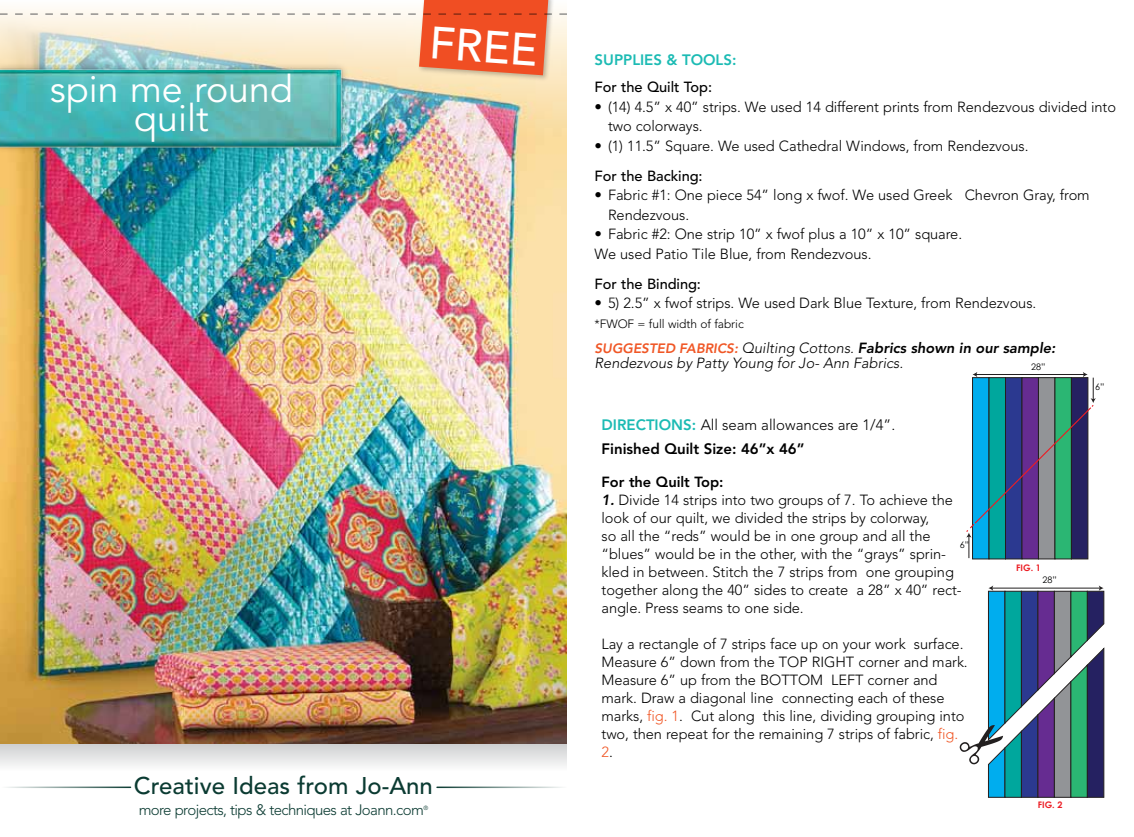
<style>
.page{position:relative;width:1134px;height:837px;background:#fff}
.page>*{position:absolute;margin:0;border:0;box-sizing:border-box;transform-origin:0 0}
.Project_Name{font:500 45px "Avenir";color:#fff}
.Project_Name-2{font:37.5px "Avenir";color:#fff}
.Project_Name-3{font:500 24px "Avenir";color:#0b3b32}
.Joann_com_info{font:300 15px "Avenir";letter-spacing:-.04em;color:#0b3b32}
.t1{font:300 15px "Avenir";color:#000}
.Paragraph_Style3{font:800 15px "Avenir";color:#000}
.t2{font:800 15px "Avenir";color:#1cbbb4}
.Directions{font:300 14.7px/18px "Avenir";letter-spacing:-.005em;color:#000}
.Paragraph_Style1{font:italic 300 14.7px/14.7px "Avenir";color:#000}
.Supplies_list{font:500 14.7px "Avenir";letter-spacing:-.005em;color:#000}
.Supplies_list-2{font:300 14.7px "Avenir";letter-spacing:-.005em;color:#000}
.Directions-2{font:800 14.7px "Avenir";letter-spacing:-.005em;color:#000}
.Supplies_list-3{font:300 12px "Avenir";letter-spacing:-.005em;color:#000}
.Paragraph_Style3-2{font:9px "Century Gothic";color:#000}
.Paragraph_Style3-3{font:700 9px "Century Gothic";color:#ec1c23}
.Joann_com_info-2{font:300 6px "Avenir";color:#0b3b32}
.s1{font-size:15px}
.s2{font-weight:800;font-size:13.5px;color:#f05726}
.s3{font-weight:800}
.s4{font-weight:800;color:#1cbbb4}
.s5{font-weight:800;font-style:italic}
.s6{color:#f05726}
</style>
<div class="page">
<svg style="left:0;top:744px;width:567px;height:22px;fill:#d9dadb"></svg>
<div style="left:111px;top:751px;width:345px;height:86px;background:#fff;opacity:.5"></div>
<hr style="left:437px;top:787px;width:130px;height:1px;background:#0b3b32">
<hr style="left:1px;top:787px;width:130px;height:1px;background:#0b3b32">
<img style="left:1px;top:75px;width:566px;height:669px">
<div style="left:417px;top:0;width:138px;height:82px;background:#000;opacity:.25"></div>
<svg style="left:0;top:0;width:567px;height:75px"></svg>
<img style="left:0;top:61px;width:378px;height:124px">
<svg style="left:966px;top:372px;width:130px;height:186px"></svg>
<svg style="left:960px;top:585px;width:145px;height:213px"></svg>
<p class="Project_Name-2" style="left:50px;top:68px;width:245px">spin me round</p>
<p class="Project_Name-2" style="left:134px;top:96px;width:76px">quilt</p>
<p class="Project_Name" style="left:431px;top:16px;width:110px;rotate:4deg">FREE</p>
<p class="Project_Name-3" style="left:134px;top:771px;width:301px">Creative Ideas from Jo-Ann</p>
<p class="Joann_com_info" style="left:139px;top:801px;width:287px">more projects, tips &amp; techniques at Joann.com</p>
<p class="Joann_com_info-2" style="left:423px;top:804px;width:6px">®</p>
<p class="t2" style="left:595px;top:51px;width:143px">SUPPLIES &amp; TOOLS:</p>
<p class="Supplies_list" style="left:595px;top:79px;width:119px">For the Quilt Top:</p>
<p class="Directions" style="left:608px;top:97px;width:509px;line-height:19.5px;text-indent:-14px"><span class="s1">•</span> (14) 4.5” x 40” strips. We used 14 different prints from Rendezvous divided into two colorways.</p>
<p class="Directions" style="left:595px;top:137px;width:436px"><span class="s1">•</span> (1) 11.5” Square. We used Cathedral Windows, from Rendezvous.</p>
<p class="Supplies_list" style="left:595px;top:167px;width:110px">For the Backing:</p>
<p class="Directions" style="left:608px;top:185px;width:483px;line-height:19.5px;text-indent:-14px"><span class="s1">•</span> Fabric #1: One piece 54” long x fwof. We used Greek Chevron Gray, from<br>Rendezvous.</p>
<p class="Directions" style="left:595px;top:225px;width:369px"><span class="s1">•</span> Fabric #2: One strip 10” x fwof plus a 10” x 10” square.</p>
<p class="Supplies_list-2" style="left:595px;top:245px;width:278px">We used Patio Tile Blue, from Rendezvous.</p>
<p class="Supplies_list" style="left:595px;top:275px;width:108px">For the Binding:</p>
<p class="Directions" style="left:595px;top:294px;width:443px"><span class="s1">•</span> 5) 2.5” x fwof strips. We used Dark Blue Texture, from Rendezvous.</p>
<p class="Supplies_list-3" style="left:595px;top:317px;width:151px">*FWOF = full width of fabric</p>
<p class="Paragraph_Style1" style="left:595px;top:341px;width:463px"><span class="s2">SUGGESTED FABRICS:</span> Quilting Cottons. <span class="s3">Fabrics shown in our sample:<br></span>Rendezvous by Patty Young for Jo- Ann Fabrics.</p>
<p class="Paragraph_Style3-2" style="left:1031px;top:361px;width:16px">28”</p>
<p class="t1" style="left:602px;top:416px;width:295px"><span class="s4">DIRECTIONS:</span> All seam allowances are 1/4”.</p>
<p class="Paragraph_Style3" style="left:602px;top:440px;width:205px">Finished Quilt Size: 46”x 46”</p>
<p class="Directions-2" style="left:602px;top:473px;width:123px">For the Quilt Top:</p>
<p class="Directions" style="left:602px;top:491px;width:362px"><span class="s5">1.</span> Divide 14 strips into two groups of 7. To achieve the look of our quilt, we divided the strips by colorway,<br>so all the “reds” would be in one group and all the “blues” would be in the other, with the “grays” sprin&shy;kled in between. Stitch the 7 strips from one grouping together along the 40” sides to create a 28” x 40” rect&shy;angle. Press seams to one side.</p>
<p class="Directions" style="left:602px;top:635px;width:368px">Lay a rectangle of 7 strips face up on your work surface.<br>Measure 6” down from the TOP RIGHT corner and mark.<br>Measure 6” up from the BOTTOM LEFT corner and mark. Draw a diagonal line connecting each of these marks, <span class="s6">fig. 1</span>. Cut along this line, dividing grouping into two, then repeat for the remaining 7 strips of fabric, <span class="s6">fig.<br>2</span>.</p>
<p class="Paragraph_Style3-2" style="left:960px;top:539px;width:11px">6”</p>
<p class="Paragraph_Style3-2" style="left:1095px;top:382px;width:11px">6”</p>
<p class="Paragraph_Style3-3" style="left:1016px;top:562px;width:26px">FIG. 1</p>
<p class="Paragraph_Style3-2" style="left:1042px;top:575px;width:16px">28”</p>
<p class="Paragraph_Style3-3" style="left:1038px;top:799px;width:26px">FIG. 2</p>
</div>
